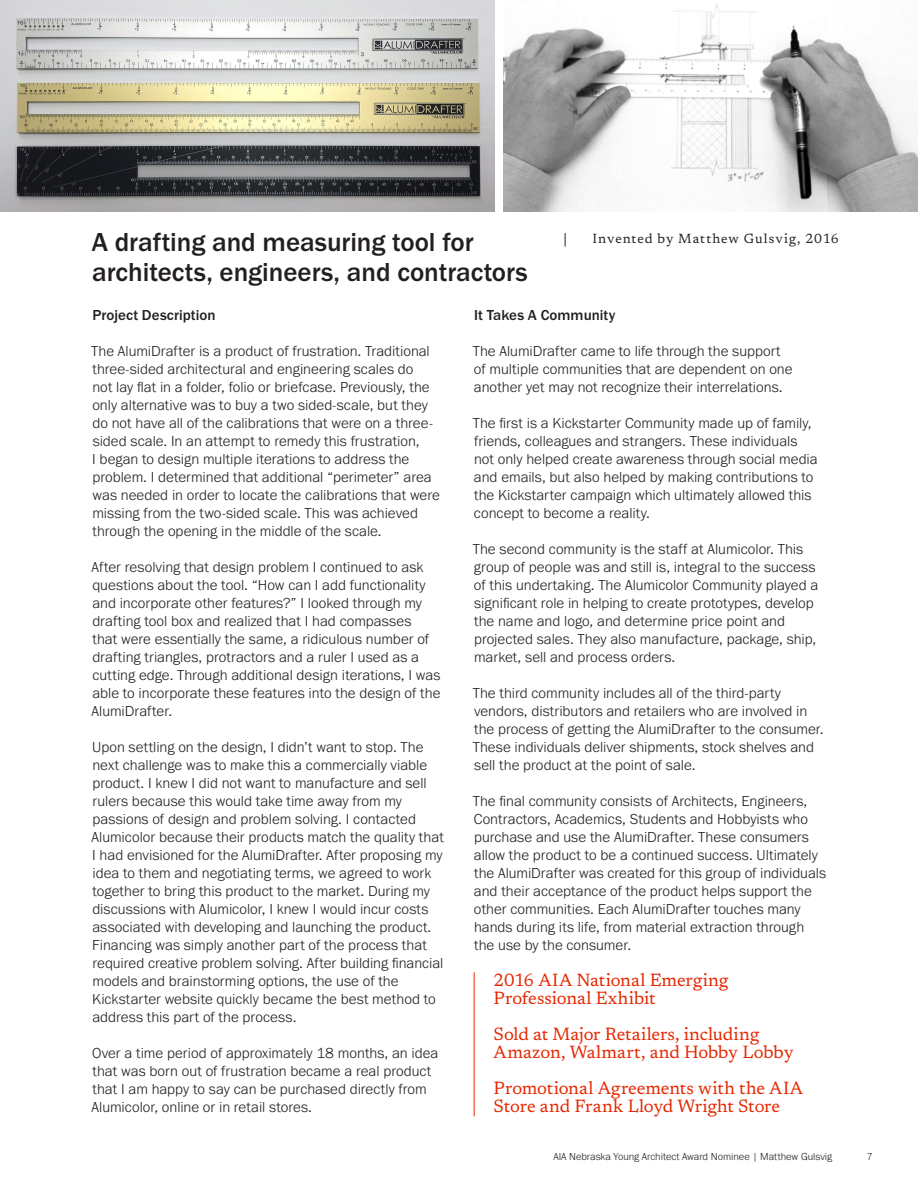
<style>
.page{position:relative;width:918px;height:1188px;background:#fff}
.page>*{position:absolute;margin:0;border:0;box-sizing:border-box;transform-origin:0 0}
.Page_Title__Black{font:500 27px/30px "Franklin Gothic URW";color:#231f20}
.Callout__Red{font:18px/18px "Newsreader";letter-spacing:-.005em;color:#e62700}
.Body_Copy__Black{font:300 15px/18px "Franklin Gothic URW";color:#231f20}
.Body_Copy__Black-2{font:500 15px "Franklin Gothic URW";letter-spacing:.005em;color:#231f20}
.Subhead__Black{font:13.5px "Newsreader";letter-spacing:.07em;color:#231f20}
.t1{font:300 10.5px "Franklin Gothic URW";color:#231f20}
</style>
<div class="page">
<svg style="left:565px;top:233px;width:1px;height:14px"></svg>
<img style="left:0;top:0;width:495px;height:212px">
<img style="left:503px;top:4px;width:415px;height:208px">
<hr style="left:474px;top:972px;width:1px;height:144px;background:#e62700">
<p class="Page_Title__Black" style="left:92px;top:227px;width:437px">A drafting and measuring tool for architects, engineers, and contractors</p>
<p class="Subhead__Black" style="left:592px;top:229px;width:248px">Invented by Matthew Gulsvig, 2016</p>
<p class="Body_Copy__Black-2" style="left:93px;top:305px;width:125px">Project Description</p>
<p class="Body_Copy__Black" style="left:91px;top:341px;width:350px">The AlumiDrafter is a product of frustration. Traditional three-sided architectural and engineering scales do<br>not lay flat in a folder, folio or briefcase. Previously, the only alternative was to buy a two sided-scale, but they do not have all of the calibrations that were on a three&shy;sided scale. In an attempt to remedy this frustration,<br>I began to design multiple iterations to address the problem. I determined that additional “perimeter” area was needed in order to locate the calibrations that were missing from the two-sided scale. This was achieved through the opening in the middle of the scale.</p>
<p class="Body_Copy__Black" style="left:92px;top:557px;width:350px">After resolving that design problem I continued to ask questions about the tool. “How can I add functionality and incorporate other features?” I looked through my drafting tool box and realized that I had compasses<br>that were essentially the same, a ridiculous number of drafting triangles, protractors and a ruler I used as a cutting edge. Through additional design iterations, I was able to incorporate these features into the design of the AlumiDrafter.</p>
<p class="Body_Copy__Black" style="left:92px;top:737px;width:354px">Upon settling on the design, I didn’t want to stop. The next challenge was to make this a commercially viable product. I knew I did not want to manufacture and sell rulers because this would take time away from my passions of design and problem solving. I contacted Alumicolor because their products match the quality that I had envisioned for the AlumiDrafter. After proposing my idea to them and negotiating terms, we agreed to work together to bring this product to the market. During my discussions with Alumicolor, I knew I would incur costs associated with developing and launching the product.<br>Financing was simply another part of the process that required creative problem solving. After building financial models and brainstorming options, the use of the Kickstarter website quickly became the best method to address this part of the process.</p>
<p class="Body_Copy__Black" style="left:92px;top:1043px;width:348px">Over a time period of approximately 18 months, an idea that was born out of frustration became a real product that I am happy to say can be purchased directly from Alumicolor, online or in retail stores.</p>
<p class="Body_Copy__Black-2" style="left:474px;top:305px;width:143px">It Takes A Community</p>
<p class="Body_Copy__Black" style="left:473px;top:341px;width:321px">The AlumiDrafter came to life through the support of multiple communities that are dependent on one another yet may not recognize their interrelations.</p>
<p class="Body_Copy__Black" style="left:473px;top:413px;width:346px">The first is a Kickstarter Community made up of family, friends, colleagues and strangers. These individuals not only helped create awareness through social media and emails, but also helped by making contributions to the Kickstarter campaign which ultimately allowed this concept to become a reality.</p>
<p class="Body_Copy__Black" style="left:473px;top:539px;width:347px">The second community is the staff at Alumicolor. This group of people was and still is, integral to the success of this undertaking. The Alumicolor Community played a significant role in helping to create prototypes, develop the name and logo, and determine price point and projected sales. They also manufacture, package, ship, market, sell and process orders.</p>
<p class="Body_Copy__Black" style="left:473px;top:683px;width:352px">The third community includes all of the third-party vendors, distributors and retailers who are involved in the process of getting the AlumiDrafter to the consumer.<br>These individuals deliver shipments, stock shelves and sell the product at the point of sale.</p>
<p class="Body_Copy__Black" style="left:473px;top:791px;width:355px">The final community consists of Architects, Engineers, Contractors, Academics, Students and Hobbyists who purchase and use the AlumiDrafter. These consumers allow the product to be a continued success. Ultimately the AlumiDrafter was created for this group of individuals and their acceptance of the product helps support the other communities. Each AlumiDrafter touches many hands during its life, from material extraction through the use by the consumer.</p>
<p class="Callout__Red" style="left:494px;top:969px;width:236px">2016 AIA National Emerging<br>Professional Exhibit</p>
<p class="Callout__Red" style="left:494px;top:1023px;width:301px">Sold at Major Retailers, including<br>Amazon, Walmart, and Hobby Lobby</p>
<p class="Callout__Red" style="left:494px;top:1077px;width:311px">Promotional Agreements with the AIA<br>Store and Frank Lloyd Wright Store</p>
<p class="t1" style="left:553px;top:1150px;width:280px">AIA Nebraska Young Architect Award Nominee | Matthew Gulsvig</p>
<p class="t1" style="left:867px;top:1150px;width:8px">7</p>
</div>
